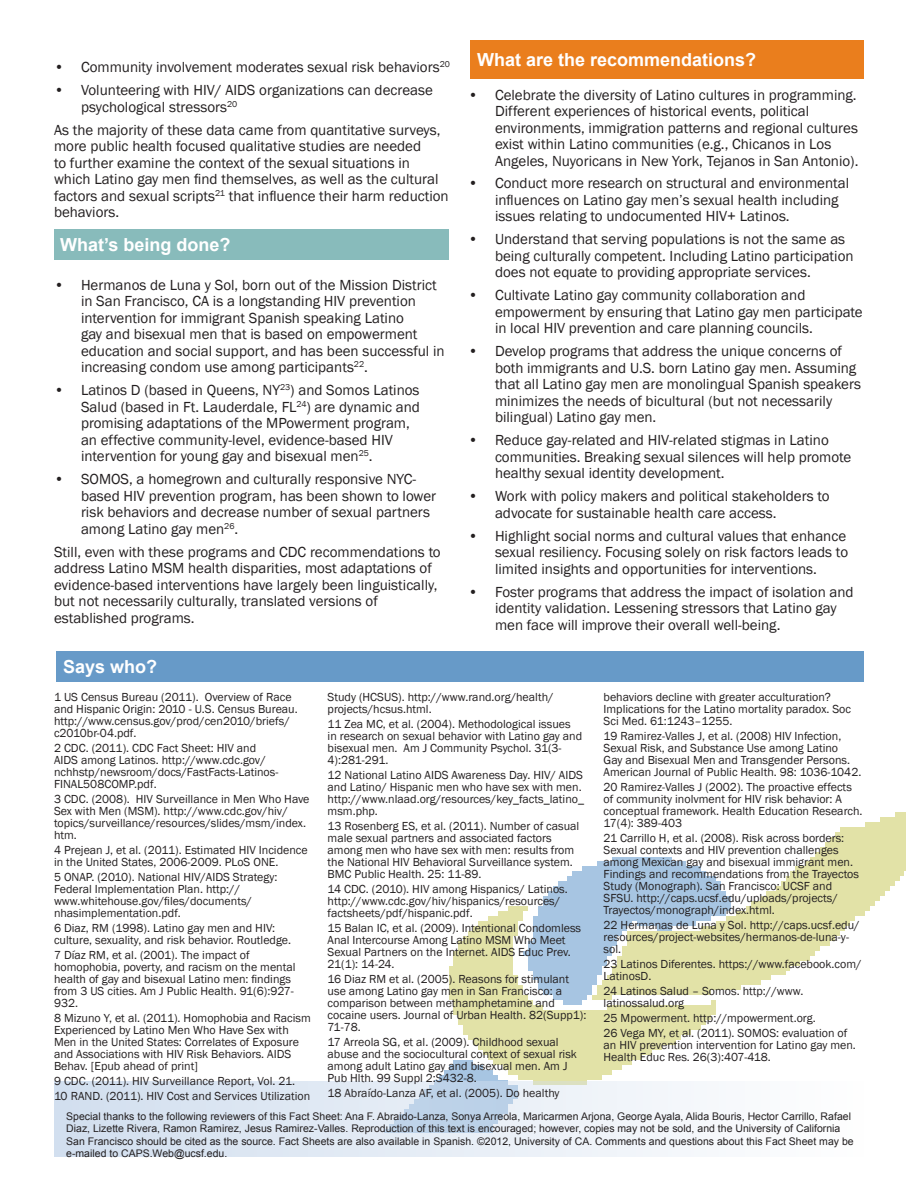
<style>
.page{position:relative;width:918px;height:1188px;background:#fff}
.page>*{position:absolute;margin:0;border:0;box-sizing:border-box;transform-origin:0 0}
.Headers{font:700 18px "Arial";color:#fff}
.t1{font:15px/16.5px "Franklin Gothic";color:#231f20}
.notes{font:12px/12px "Franklin Gothic";color:#231f20}
.FS_Credits-_little{font:10.5px/12.5px "Arial";color:#231f20}
</style>
<div class="page">
<svg style="left:54px;top:1082px;width:761px;height:75px"></svg>
<div style="left:470px;top:40px;width:394px;height:38px;background:#ea7e1d"></div>
<div style="left:56px;top:651px;width:808px;height:30px;background:#679ac8"></div>
<div style="left:55px;top:230px;width:394px;height:30px;background:#8bb"></div>
<p class="t1" style="left:54px;top:59px;width:397px">• Community involvement moderates sexual risk behaviors<sup>20</sup></p>
<p class="t1" style="left:81px;top:82px;width:354px;text-indent:-27px">• Volunteering with HIV/ AIDS organizations can decrease psychological stressors<sup>20</sup></p>
<p class="t1" style="left:54px;top:122px;width:396px">As the majority of these data came from quantitative surveys, more public health focused qualitative studies are needed<br>to further examine the context of the sexual situations in which Latino gay men find themselves, as well as the cultural factors and sexual scripts<sup>21</sup> that influence their harm reduction behaviors.</p>
<p class="Headers" style="left:60px;top:233px;width:172px">What’s being done?</p>
<p class="t1" style="left:81px;top:277px;width:365px;text-indent:-27px">• Hermanos de Luna y Sol, born out of the Mission District in San Francisco, CA is a longstanding HIV prevention intervention for immigrant Spanish speaking Latino<br>gay and bisexual men that is based on empowerment education and social support, and has been successful in increasing condom use among participants<sup>22</sup>.</p>
<p class="t1" style="left:81px;top:382px;width:341px;text-indent:-27px">• Latinos D (based in Queens, NY<sup>23</sup>) and Somos Latinos Salud (based in Ft. Lauderdale, FL<sup>24</sup>) are dynamic and promising adaptations of the MPowerment program, an effective community-level, evidence-based HIV intervention for young gay and bisexual men<sup>25</sup>.</p>
<p class="t1" style="left:81px;top:471px;width:357px;text-indent:-27px">• SOMOS, a homegrown and culturally responsive NYC&shy;based HIV prevention program, has been shown to lower risk behaviors and decrease number of sexual partners among Latino gay men<sup>26</sup>.</p>
<p class="t1" style="left:54px;top:544px;width:388px">Still, even with these programs and CDC recommendations to address Latino MSM health disparities, most adaptations of evidence-based interventions have largely been linguistically, but not necessarily culturally, translated versions of established programs.</p>
<p class="Headers" style="left:63px;top:654px;width:96px">Says who?</p>
<p class="Headers" style="left:477px;top:47px;width:281px">What are the recommendations?</p>
<p class="t1" style="left:495px;top:87px;width:365px;text-indent:-27px">• Celebrate the diversity of Latino cultures in programming.<br>Different experiences of historical events, political environments, immigration patterns and regional cultures exist within Latino communities (e.g., Chicanos in Los Angeles, Nuyoricans in New York, Tejanos in San Antonio).</p>
<p class="t1" style="left:495px;top:176px;width:356px;text-indent:-27px">• Conduct more research on structural and environmental influences on Latino gay men’s sexual health including issues relating to undocumented HIV+ Latinos.</p>
<p class="t1" style="left:495px;top:232px;width:360px;text-indent:-27px">• Understand that serving populations is not the same as being culturally competent. Including Latino participation does not equate to providing appropriate services.</p>
<p class="t1" style="left:495px;top:288px;width:369px;text-indent:-27px">• Cultivate Latino gay community collaboration and empowerment by ensuring that Latino gay men participate in local HIV prevention and care planning councils.</p>
<p class="t1" style="left:495px;top:344px;width:367px;text-indent:-27px">• Develop programs that address the unique concerns of both immigrants and U.S. born Latino gay men. Assuming that all Latino gay men are monolingual Spanish speakers minimizes the needs of bicultural (but not necessarily bilingual) Latino gay men.</p>
<p class="t1" style="left:495px;top:432px;width:358px;text-indent:-27px">• Reduce gay-related and HIV-related stigmas in Latino communities. Breaking sexual silences will help promote healthy sexual identity development.</p>
<p class="t1" style="left:495px;top:488px;width:336px;text-indent:-27px">• Work with policy makers and political stakeholders to advocate for sustainable health care access.</p>
<p class="t1" style="left:495px;top:528px;width:355px;text-indent:-27px">• Highlight social norms and cultural values that enhance sexual resiliency. Focusing solely on risk factors leads to limited insights and opportunities for interventions.</p>
<p class="t1" style="left:495px;top:584px;width:360px;text-indent:-27px">• Foster programs that address the impact of isolation and identity validation. Lessening stressors that Latino gay men face will improve their overall well-being.</p>
<p class="notes" style="left:54px;top:691px;width:245px">1 US Census Bureau (2011). Overview of Race and Hispanic Origin: 2010 - U.S. Census Bureau. http://www.census.gov/prod/cen2010/briefs/ c2010br-04.pdf.</p>
<p class="notes" style="left:54px;top:742px;width:226px">2 CDC. (2011). CDC Fact Sheet: HIV and AIDS among Latinos. http://www.cdc.gov/ nchhstp/newsroom/docs/FastFacts-Latinos-FINAL508COMP.pdf.</p>
<p class="notes" style="left:54px;top:793px;width:257px">3 CDC. (2008). HIV Surveillance in Men Who Have Sex with Men (MSM). http://www.cdc.gov/hiv/ topics/surveillance/resources/slides/msm/index. htm.</p>
<p class="notes" style="left:54px;top:844px;width:255px">4 Prejean J, et al. (2011). Estimated HIV Incidence in the United States, 2006-2009. PLoS ONE.</p>
<p class="notes" style="left:54px;top:871px;width:225px">5 ONAP. (2010). National HIV/AIDS Strategy:<br>Federal Implementation Plan. http:// www.whitehouse.gov/files/documents/ nhasimplementation.pdf.</p>
<p class="notes" style="left:54px;top:922px;width:239px">6 Diaz, RM (1998). Latino gay men and HIV: culture, sexuality, and risk behavior. Routledge.</p>
<p class="notes" style="left:54px;top:949px;width:243px">7 Díaz RM, et al. (2001). The impact of homophobia, poverty, and racism on the mental health of gay and bisexual Latino men: findings from 3 US cities. Am J Public Health. 91(6):927- 932.</p>
<p class="notes" style="left:54px;top:1012px;width:258px">8 Mizuno Y, et al. (2011). Homophobia and Racism Experienced by Latino Men Who Have Sex with Men in the United States: Correlates of Exposure and Associations with HIV Risk Behaviors. AIDS Behav. [Epub ahead of print]</p>
<p class="notes" style="left:54px;top:1075px;width:243px">9 CDC. (2011). HIV Surveillance Report, Vol. 21.</p>
<p class="notes" style="left:54px;top:1090px;width:258px">10 RAND. (2011). HIV Cost and Services Utilization</p>
<p class="notes" style="left:328px;top:691px;width:228px">Study (HCSUS). http://www.rand.org/health/ projects/hcsus.html.</p>
<p class="notes" style="left:328px;top:718px;width:256px">11 Zea MC, et al. (2004). Methodological issues in research on sexual behavior with Latino gay and bisexual men. Am J Community Psychol. 31(3- 4):281-291.</p>
<p class="notes" style="left:328px;top:769px;width:258px">12 National Latino AIDS Awareness Day. HIV/ AIDS and Latino/ Hispanic men who have sex with men. http://www.nlaad.org/resources/key_facts_latino_ msm.php.</p>
<p class="notes" style="left:328px;top:820px;width:253px">13 Rosenberg ES, et al. (2011). Number of casual male sexual partners and associated factors among men who have sex with men: results from the National HIV Behavioral Surveillance system.<br>BMC Public Health. 25: 11-89.</p>
<p class="notes" style="left:328px;top:883px;width:242px">14 CDC. (2010). HIV among Hispanics/ Latinos. http://www.cdc.gov/hiv/hispanics/resources/ factsheets/pdf/hispanic.pdf.</p>
<p class="notes" style="left:328px;top:922px;width:255px">15 Balan IC, et al. (2009). Intentional Condomless Anal Intercourse Among Latino MSM Who Meet Sexual Partners on the Internet. AIDS Educ Prev.<br>21(1): 14-24.</p>
<p class="notes" style="left:328px;top:973px;width:260px">16 Diaz RM et al. (2005). Reasons for stimulant use among Latino gay men in San Francisco: a comparison between methamphetamine and cocaine users. Journal of Urban Health. 82(Supp1):<br>71-78.</p>
<p class="notes" style="left:328px;top:1036px;width:251px">17 Arreola SG, et al. (2009). Childhood sexual abuse and the sociocultural context of sexual risk among adult Latino gay and bisexual men. Am J Pub Hlth. 99 Suppl 2:S432-8.</p>
<p class="notes" style="left:328px;top:1087px;width:234px">18 Abraído-Lanza AF, et al. (2005). Do healthy</p>
<p class="notes" style="left:604px;top:691px;width:249px">behaviors decline with greater acculturation?<br>Implications for the Latino mortality paradox. Soc<br>Sci Med. 61:1243–1255.</p>
<p class="notes" style="left:604px;top:730px;width:259px">19 Ramirez-Valles J, et al. (2008) HIV Infection, Sexual Risk, and Substance Use among Latino<br>Gay and Bisexual Men and Transgender Persons.<br>American Journal of Public Health. 98: 1036-1042.</p>
<p class="notes" style="left:604px;top:781px;width:260px">20 Ramirez-Valles J (2002). The proactive effects of community inolvment for HIV risk behavior: A conceptual framework. Health Education Research.<br>17(4): 389-403</p>
<p class="notes" style="left:604px;top:832px;width:257px">21 Carrillo H, et al. (2008). Risk across borders:<br>Sexual contexts and HIV prevention challenges among Mexican gay and bisexual immigrant men.<br>Findings and recommendations from the Trayectos Study (Monograph). San Francisco: UCSF and SFSU. http://caps.ucsf.edu/uploads/projects/ Trayectos/monograph/index.html.</p>
<p class="notes" style="left:604px;top:919px;width:258px">22 Hermanas de Luna y Sol. http://caps.ucsf.edu/ resources/project-websites/hermanos-de-luna-y&shy;sol.</p>
<p class="notes" style="left:604px;top:958px;width:260px">23 Latinos Diferentes. https://www.facebook.com/<br>LatinosD.</p>
<p class="notes" style="left:604px;top:985px;width:201px">24 Latinos Salud – Somos. http://www. latinossalud.org</p>
<p class="notes" style="left:604px;top:1012px;width:214px">25 Mpowerment. http://mpowerment.org.</p>
<p class="notes" style="left:604px;top:1027px;width:254px">26 Vega MY, et al. (2011). SOMOS: evaluation of an HIV prevention intervention for Latino gay men.<br>Health Educ Res. 26(3):407-418.</p>
<p class="FS_Credits-_little" style="left:66px;top:1110px;width:789px">Special thanks to the following reviewers of this Fact Sheet: Ana F. Abraido-Lanza, Sonya Arreola, Maricarmen Arjona, George Ayala, Alida Bouris, Hector Carrillo, Rafael Diaz, Lizette Rivera, Ramon Ramirez, Jesus Ramirez-Valles. Reproduction of this text is encouraged; however, copies may not be sold, and the University of California San Francisco should be cited as the source. Fact Sheets are also available in Spanish. ©2012, University of CA. Comments and questions about this Fact Sheet may be e-mailed to CAPS.Web@ucsf.edu.</p>
</div>
